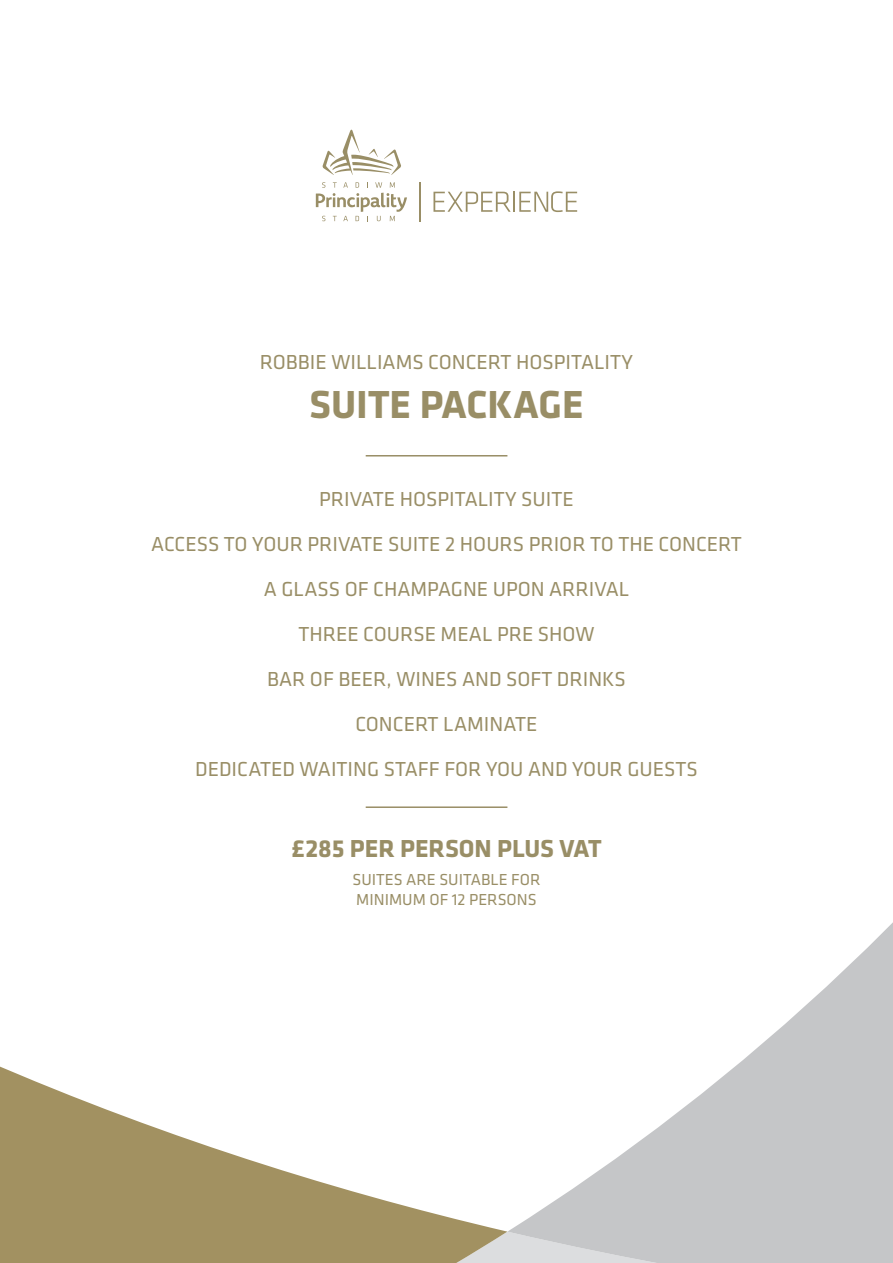
<style>
.page{position:relative;width:893px;height:1263px;background:#fff}
.page>*{position:absolute;margin:0;border:0;box-sizing:border-box;transform-origin:0 0}
.t1{font:700 40.5px "Klavika";color:#998e66}
.t2{font:700 25.5px "Klavika";color:#998e66}
.t3{font:21px/45px "Klavika";color:#998e66;text-align:center}
.t4{font:16.5px/19.8px "Klavika";color:#998e66}
</style>
<div class="page">
<svg style="left:507px;top:922px;width:386px;height:341px"></svg>
<svg style="left:0;top:1066px;width:507px;height:197px;fill:#a29161"></svg>
<svg style="left:433px;top:192px;width:78px;height:20px"></svg>
<hr style="left:513px;top:192px;width:2px;height:20px;background:#998e66">
<svg style="left:519px;top:191px;width:58px;height:21px"></svg>
<svg style="left:322px;top:130px;width:79px;height:45px"></svg>
<svg style="left:316px;top:182px;width:91px;height:39px"></svg>
<hr style="left:420px;top:182px;width:1px;height:39px;background:#998e66">
<hr style="left:366px;top:455px;width:141px;height:1px;background:#998e66">
<hr style="left:366px;top:806px;width:141px;height:2px;background:#998e66">
<p class="t3" style="left:260px;top:340px;width:374px">ROBBIE WILLIAMS CONCERT HOSPITALITY</p>
<h1 class="t1" style="left:309px;top:383px;width:276px">SUITE PACKAGE</h1>
<p class="t3" style="left:151px;top:476px;width:592px">PRIVATE HOSPITALITY SUITE<br>ACCESS TO YOUR PRIVATE SUITE 2 HOURS PRIOR TO THE CONCERT A GLASS OF CHAMPAGNE UPON ARRIVAL<br>THREE COURSE MEAL PRE SHOW<br>BAR OF BEER, WINES AND SOFT DRINKS<br>CONCERT LAMINATE<br>DEDICATED WAITING STAFF FOR YOU AND YOUR GUESTS</p>
<p class="t2" style="left:291px;top:834px;width:312px">£285 PER PERSON PLUS VAT</p>
<p class="t4" style="left:352px;top:870px;width:189px">SUITES ARE SUITABLE FOR<br>MINIMUM OF 12 PERSONS</p>
</div>
